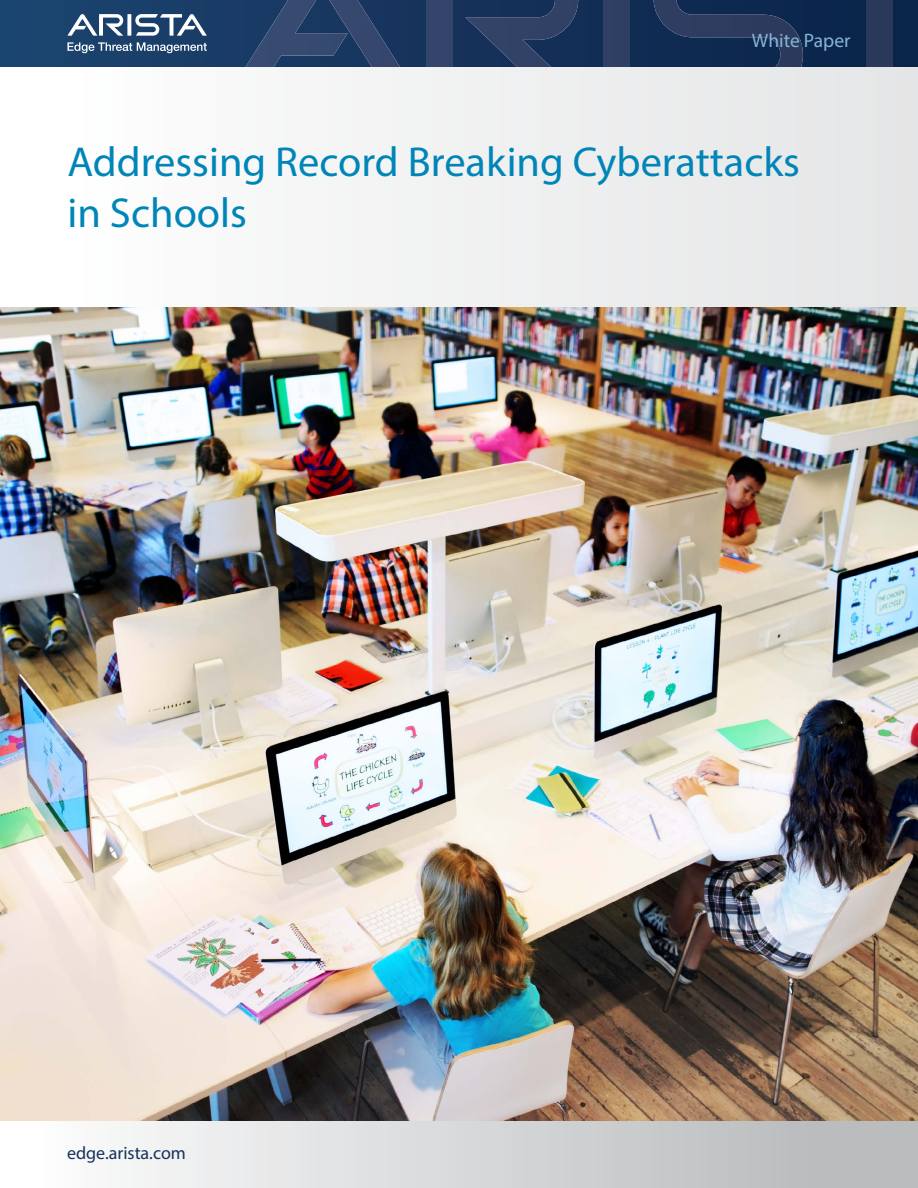
<style>
.page{position:relative;width:918px;height:1188px;background:#fff}
.page>*{position:absolute;margin:0;border:0;box-sizing:border-box;transform-origin:0 0}
.t1{font:42px/50.4px "Myriad Pro";color:#0085b8}
.t2{font:19.5px "Myriad Pro";color:#86b4d6}
.t3{font:18px "Myriad Pro";color:#16325c}
</style>
<div class="page">
<svg style="left:0;top:0;width:918px;height:68px;background:#183860"></svg>
<div style="left:426px;top:0;width:26px;height:68px;background:#34446a"></div>
<svg style="left:465px;top:0;width:113px;height:68px;background:#253b61"></svg>
<svg style="left:245px;top:0;width:155px;height:68px;background:#2a436b"></svg>
<div style="left:604px;top:0;width:26px;height:68px;background:#2f3f63"></div>
<svg style="left:654px;top:0;width:149px;height:68px;background:#1e3458"></svg>
<div style="left:867px;top:0;width:26px;height:68px;background:#2a385a"></div>
<svg style="left:67px;top:14px;width:140px;height:22px"></svg>
<svg style="left:67px;top:42px;width:140px;height:11px;background:#5c7795"></svg>
<div style="left:0;top:1120px;width:918px;height:68px;background:linear-gradient(to right,#fff,#b3b5b7)"></div>
<img style="left:0;top:307px;width:918px;height:813px">
<div style="left:0;top:68px;width:918px;height:239px;background:linear-gradient(to right,#fff,#e4e5e6)"></div>
<p class="t2" style="left:752px;top:29px;width:100px">White Paper</p>
<p class="t1" style="left:68px;top:136px;width:734px">Addressing Record Breaking Cyberattacks in Schools</p>
<p class="t3" style="left:67px;top:1142px;width:120px">edge.arista.com</p>
</div>
